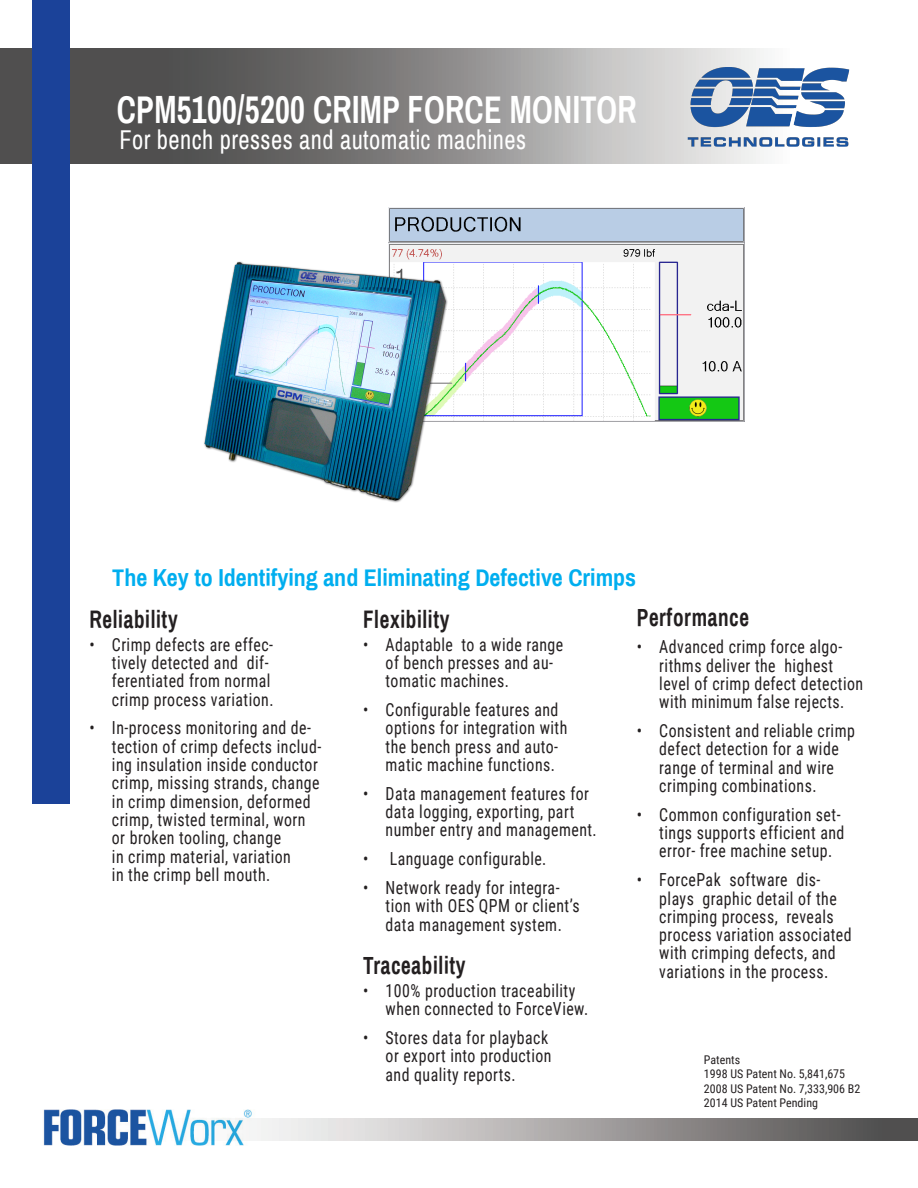
<style>
.page{position:relative;width:918px;height:1188px;background:#fff}
.page>*{position:absolute;margin:0;border:0;box-sizing:border-box;transform-origin:0 0}
.Subhead{font:700 38.55px "Archivo Narrow";letter-spacing:.01em;color:#fff;scale:.84 1}
.Subhead-2{font:26.85px "Archivo Narrow";letter-spacing:.02em;color:#fff;scale:.91 1}
.Inline_headings{font:700 24.75px "Archivo Narrow";letter-spacing:.03em;color:#231f20;scale:.85 1}
.Copy_text{font:700 24.75px "Archivo Narrow";letter-spacing:.03em;color:#231f20;scale:.85 1}
.Blue_Subheading{font:700 24px "Archivo Narrow";color:#00aeef}
.t1{font:18px/18.3px "Roboto Condensed";letter-spacing:.03em;color:#231f20;scale:.88 1}
.t2{font:12px "Roboto Condensed";color:#231f20}
.s1{font-size:18.75px}
</style>
<div class="page">
<svg style="left:263px;top:1119px;width:655px;height:21px;background:#a2a0a0"></svg>
<svg style="left:0;top:48px;width:764px;height:115px;background:#848383"></svg>
<img style="left:688px;top:65px;width:162px;height:82px">
<div style="left:32px;top:0;width:37px;height:803px;background:#1b4299"></div>
<img style="left:43px;top:1109px;width:220px;height:37px">
<img style="left:389px;top:208px;width:356px;height:214px">
<img style="left:204px;top:254px;width:251px;height:249px">
<p class="Subhead" style="left:117px;top:86px;width:620px">CPM5100/5200 CRIMP FORCE MONITOR</p>
<p class="Subhead-2" style="left:119px;top:124px;width:448px">For bench presses and automatic machines</p>
<p class="Blue_Subheading" style="left:112px;top:563px;width:525px">The Key to Identifying and Eliminating Defective Crimps</p>
<p class="Inline_headings" style="left:89px;top:604px;width:105px">Reliability</p>
<p class="t1" style="left:112px;top:635px;width:185px;text-indent:-22px">• Crimp defects are effec&shy;tively detected and dif&shy;ferentiated from normal crimp process variation.</p>
<p class="t1" style="left:112px;top:718px;width:240px;text-indent:-22px">• In-process monitoring and de&shy;tection of crimp defects includ&shy;ing insulation inside conductor crimp, missing strands, change in crimp dimension, deformed crimp, twisted terminal, worn or broken tooling, change<br>in crimp material, variation<br>in the crimp bell mouth.</p>
<p class="Inline_headings" style="left:363px;top:604px;width:103px">Flexibility</p>
<p class="t1" style="left:386px;top:635px;width:203px;text-indent:-23px">• Adaptable to a wide range of bench presses and au&shy;tomatic machines.</p>
<p class="t1" style="left:386px;top:700px;width:208px;text-indent:-23px">• Configurable features and options for integration with the bench press and auto&shy;matic machine functions.</p>
<p class="t1" style="left:386px;top:784px;width:242px;text-indent:-23px">• Data management features for data logging, exporting, part number entry and management.</p>
<p class="t1" style="left:363px;top:849px;width:210px">• Language configurable.</p>
<p class="t1" style="left:386px;top:878px;width:222px;text-indent:-23px">• Network ready for integra&shy;tion with OES QPM or client’s data management system.</p>
<p class="Inline_headings" style="left:363px;top:950px;width:122px">Traceability</p>
<p class="t1" style="left:386px;top:981px;width:232px;text-indent:-23px">• 100% production traceability when connected to ForceView.</p>
<p class="t1" style="left:386px;top:1028px;width:190px;text-indent:-23px">• Stores data for playback or export into production and quality reports.</p>
<p class="Copy_text" style="left:637px;top:602px;width:134px">Performance</p>
<p class="t1" style="left:659px;top:637px;width:233px;text-indent:-22px">• Advanced crimp force algo&shy;rithms deliver the highest level of crimp defect detection with minimum false rejects.</p>
<p class="t1" style="left:659px;top:721px;width:224px;text-indent:-22px">• Consistent and reliable crimp defect detection for a wide range of terminal and wire crimping combinations.</p>
<p class="t1" style="left:659px;top:805px;width:212px;text-indent:-22px">• Common configuration set&shy;tings supports efficient and error- free machine setup.</p>
<p class="t1" style="left:659px;top:870px;width:220px;text-indent:-22px">• ForcePak software dis&shy;plays graphic detail of the crimping process, reveals process variation associated with crimping defects, and variations in the process<span class="s1">.</span></p>
<p class="t2" style="left:704px;top:1051px;width:38px">Patents</p>
<p class="t2" style="left:704px;top:1066px;width:143px">1998 US Patent No. 5,841,675</p>
<p class="t2" style="left:704px;top:1080px;width:158px">2008 US Patent No. 7,333,906 B2</p>
<p class="t2" style="left:704px;top:1095px;width:116px">2014 US Patent Pending</p>
</div>
